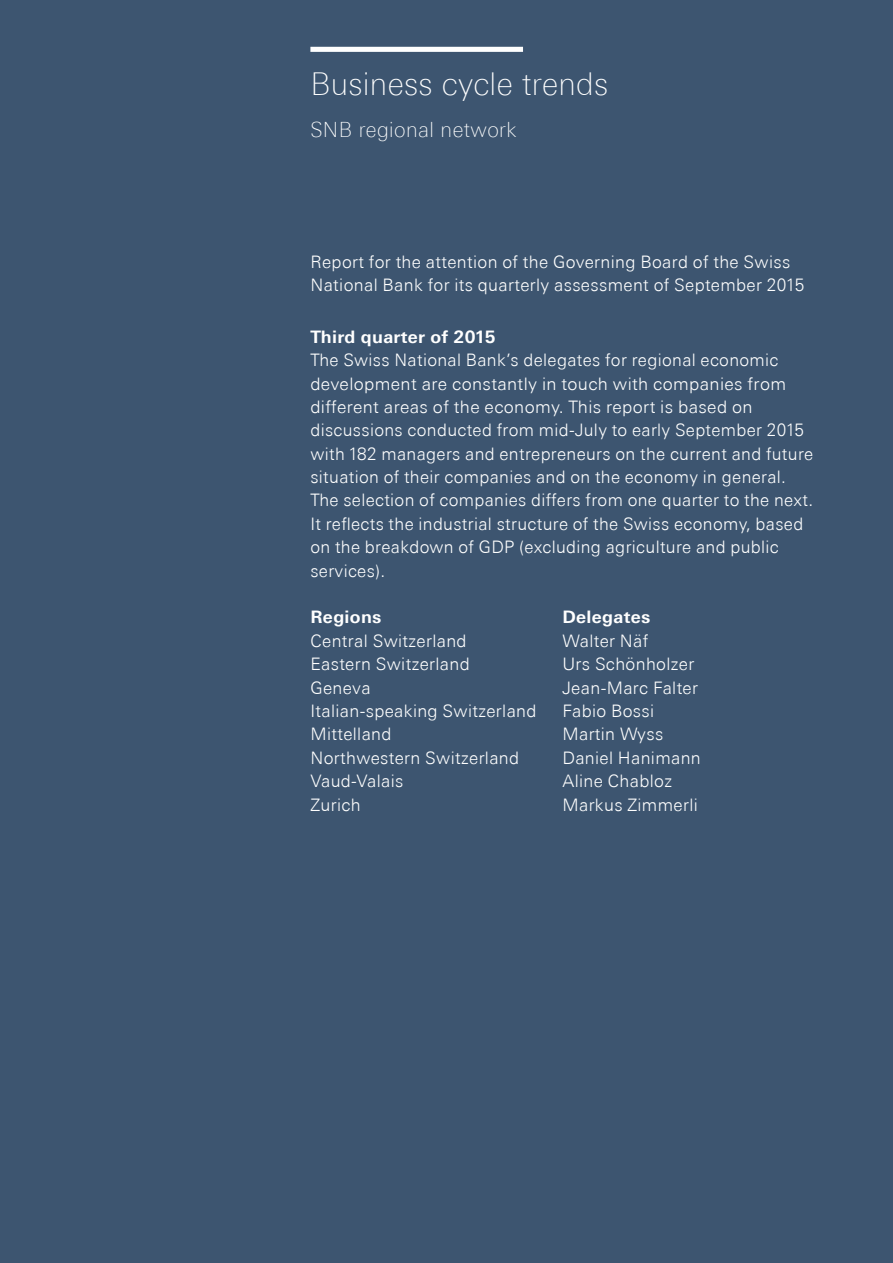
<style>
.page{position:relative;width:893px;height:1263px;background:#3d5570}
.page>*{position:absolute;margin:0;border:0;box-sizing:border-box;transform-origin:0 0}
.t1{font:100 31.5px "Univers Next Pro";letter-spacing:.01em;color:#fff}
.t2{font:100 21px "Univers Next Pro";letter-spacing:.02em;color:#fff}
.t3{font:300 17.25px/23.4px "Univers Next Pro";letter-spacing:.02em;color:#fff}
.t4{font:700 17.25px "Univers Next Pro";letter-spacing:.02em;color:#fff}
</style>
<div class="page">
<div style="left:310px;top:47px;width:213px;height:5px;background:#fff"></div>
<h1 class="t1" style="left:310px;top:66px;width:299px">Business cycle trends</h1>
<p class="t2" style="left:310px;top:118px;width:208px">SNB regional network</p>
<p class="t3" style="left:310px;top:250px;width:495px">Report for the attention of the Governing Board of the Swiss<br>National Bank for its quarterly assessment of September 2015</p>
<p class="t4" style="left:310px;top:326px;width:187px">Third quarter of 2015</p>
<p class="t3" style="left:310px;top:348px;width:504px">The Swiss National Bank’s delegates for regional economic development are constantly in touch with companies from different areas of the economy. This report is based on discussions conducted from mid-July to early September 2015 with 182 managers and entrepreneurs on the current and future situation of their companies and on the economy in general.<br>The selection of companies differs from one quarter to the next.<br>It reflects the industrial structure of the Swiss economy, based on the breakdown of GDP (excluding agriculture and public services).</p>
<p class="t4" style="left:310px;top:607px;width:73px">Regions</p>
<p class="t4" style="left:562px;top:607px;width:90px">Delegates</p>
<p class="t3" style="left:310px;top:629px;width:158px">Central Switzerland</p>
<p class="t3" style="left:562px;top:629px;width:87px">Walter Näf</p>
<p class="t3" style="left:310px;top:652px;width:161px">Eastern Switzerland</p>
<p class="t3" style="left:562px;top:652px;width:133px">Urs Schönholzer</p>
<p class="t3" style="left:310px;top:676px;width:62px">Geneva</p>
<p class="t3" style="left:562px;top:676px;width:137px">Jean-Marc Falter</p>
<p class="t3" style="left:310px;top:699px;width:228px">Italian-speaking Switzerland</p>
<p class="t3" style="left:562px;top:699px;width:93px">Fabio Bossi</p>
<p class="t3" style="left:310px;top:722px;width:83px">Mittelland</p>
<p class="t3" style="left:562px;top:722px;width:102px">Martin Wyss</p>
<p class="t3" style="left:310px;top:746px;width:210px">Northwestern Switzerland</p>
<p class="t3" style="left:562px;top:746px;width:140px">Daniel Hanimann</p>
<p class="t3" style="left:310px;top:769px;width:94px">Vaud-Valais</p>
<p class="t3" style="left:562px;top:769px;width:111px">Aline Chabloz</p>
<p class="t3" style="left:310px;top:793px;width:52px">Zurich</p>
<p class="t3" style="left:562px;top:793px;width:137px">Markus Zimmerli</p>
</div>
